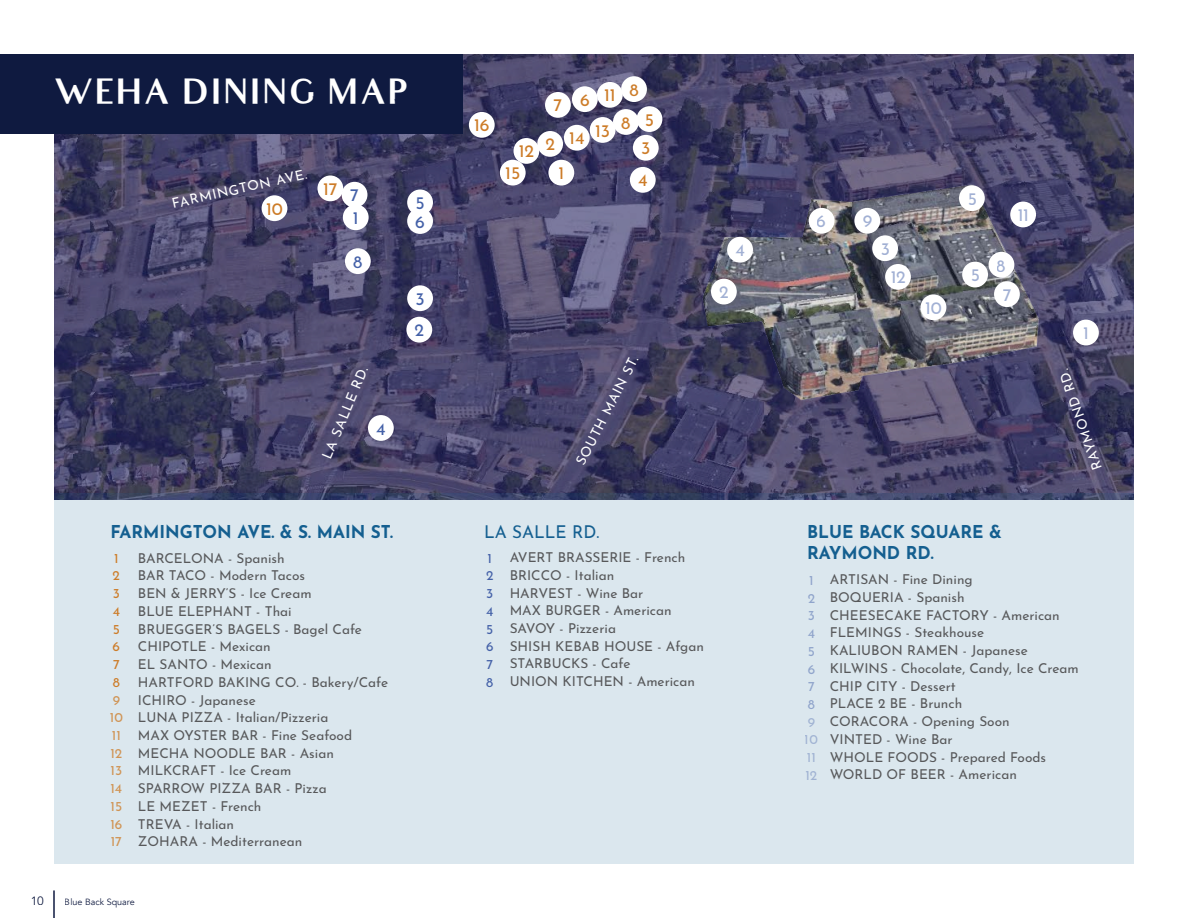
<style>
.page{position:relative;width:1188px;height:918px;background:#fff}
.page>*{position:absolute;margin:0;border:0;box-sizing:border-box;transform-origin:0 0}
.t1{font:700 33px "Audrey";letter-spacing:.05em;color:#fff}
.t2{font:700 17.7px/21.3px "Josefin Sans";color:#145f90}
.t3{font:17.7px/32.1px "Josefin Sans";color:#cd7c28}
.t4{font:17.7px/31.5px "Josefin Sans";color:#4461a8}
.t5{font:17.7px "Josefin Sans";color:#145f90}
.t6{font:13.65px/17.7px "Josefin Sans";color:#57585a}
.t7{font:13.65px "Josefin Sans";color:#fff}
.t8{font:13.65px/17.7px "Josefin Sans";color:rgb(205 124 40/.78)}
.t9{font:13.65px/17.7px "Josefin Sans";color:#4461a8;text-align:justify}
.t10{font:13.65px/17.7px "Josefin Sans";color:#cd7c28;text-align:justify}
.t11{font:13.65px/17.7px "Josefin Sans";color:rgb(68 97 168/.78)}
.t12{font:12px "Avenir";color:#0f1a40}
.t13{font:9px "Avenir";color:#0f1a40}
</style>
<div class="page">
<svg style="left:54px;top:54px;width:1080px;height:440px;background:#474467"></svg>
<img style="left:689px;top:176px;width:364px;height:239px">
<div style="left:54px;top:494px;width:1080px;height:370px;background:#dbe7ee"></div>
<div style="left:637px;top:106px;width:25px;height:26px;background:#fff;border-radius:50%"></div>
<div style="left:621px;top:76px;width:26px;height:26px;background:#fff;border-radius:50%"></div>
<div style="left:572px;top:86px;width:26px;height:26px;background:#fff;border-radius:50%"></div>
<div style="left:545px;top:92px;width:26px;height:26px;background:#fff;border-radius:50%"></div>
<div style="left:597px;top:82px;width:26px;height:26px;background:#fff;border-radius:50%"></div>
<div style="left:469px;top:112px;width:26px;height:26px;background:#fff;border-radius:50%"></div>
<div style="left:317px;top:176px;width:26px;height:25px;background:#fff;border-radius:50%"></div>
<div style="left:343px;top:204px;width:26px;height:26px;background:#fff;border-radius:50%"></div>
<div style="left:342px;top:182px;width:25px;height:26px;background:#fff;border-radius:50%"></div>
<div style="left:407px;top:190px;width:26px;height:25px;background:#fff;border-radius:50%"></div>
<div style="left:407px;top:285px;width:26px;height:26px;background:#fff;border-radius:50%"></div>
<div style="left:406px;top:317px;width:26px;height:26px;background:#fff;border-radius:50%"></div>
<div style="left:368px;top:415px;width:26px;height:26px;background:#fff;border-radius:50%"></div>
<div style="left:345px;top:248px;width:26px;height:26px;background:#fff;border-radius:50%"></div>
<div style="left:262px;top:195px;width:25px;height:26px;background:#fff;border-radius:50%"></div>
<div style="left:537px;top:131px;width:26px;height:26px;background:#fff;border-radius:50%"></div>
<div style="left:564px;top:125px;width:26px;height:26px;background:#fff;border-radius:50%"></div>
<div style="left:514px;top:138px;width:25px;height:26px;background:#fff;border-radius:50%"></div>
<div style="left:548px;top:160px;width:26px;height:26px;background:#fff;border-radius:50%"></div>
<div style="left:590px;top:117px;width:26px;height:26px;background:#fff;border-radius:50%"></div>
<div style="left:613px;top:109px;width:26px;height:26px;background:#fff;border-radius:50%"></div>
<div style="left:633px;top:135px;width:26px;height:26px;background:#fff;border-radius:50%"></div>
<div style="left:630px;top:167px;width:26px;height:26px;background:#fff;border-radius:50%"></div>
<div style="left:500px;top:160px;width:26px;height:26px;background:#fff;border-radius:50%"></div>
<div style="left:407px;top:208px;width:26px;height:26px;background:#fff;border-radius:50%"></div>
<div style="left:1010px;top:202px;width:26px;height:25px;background:#fff;border-radius:50%"></div>
<div style="left:1073px;top:320px;width:26px;height:25px;background:#fff;border-radius:50%"></div>
<div style="left:921px;top:294px;width:25px;height:26px;background:#fff;border-radius:50%"></div>
<div style="left:962px;top:262px;width:26px;height:25px;background:#fff;border-radius:50%"></div>
<div style="left:994px;top:281px;width:26px;height:26px;background:#fff;border-radius:50%"></div>
<div style="left:989px;top:252px;width:25px;height:26px;background:#fff;border-radius:50%"></div>
<div style="left:959px;top:185px;width:26px;height:26px;background:#fff;border-radius:50%"></div>
<div style="left:885px;top:264px;width:26px;height:26px;background:#fff;border-radius:50%"></div>
<div style="left:809px;top:208px;width:26px;height:26px;background:#fff;border-radius:50%"></div>
<div style="left:872px;top:235px;width:26px;height:26px;background:#fff;border-radius:50%"></div>
<div style="left:854px;top:208px;width:26px;height:26px;background:#fff;border-radius:50%"></div>
<div style="left:727px;top:237px;width:26px;height:26px;background:#fff;border-radius:50%"></div>
<div style="left:711px;top:279px;width:26px;height:25px;background:#fff;border-radius:50%"></div>
<div style="left:0;top:54px;width:462px;height:79px;background:#0f1a40"></div>
<hr style="left:53px;top:890px;width:2px;height:28px;background:#0f1a40">
<p class="t1" style="left:54px;top:73px;width:356px">WEHA DINING MAP</p>
<p class="t7" style="left:170px;top:193px;width:139px;rotate:-13deg">FARMINGTON AVE.</p>
<p class="t3" style="left:266px;top:190px;width:18px">10</p>
<p class="t3" style="left:323px;top:171px;width:16px">17</p>
<p class="t4" style="left:350px;top:177px;width:10px">7</p>
<p class="t4" style="left:353px;top:200px;width:7px">1</p>
<p class="t4" style="left:353px;top:244px;width:11px">8</p>
<p class="t7" style="left:315px;top:454px;width:101px;rotate:-67deg">LA SALLE RD.</p>
<p class="t4" style="left:376px;top:410px;width:11px">4</p>
<p class="t4" style="left:415px;top:185px;width:11px">5</p>
<p class="t4" style="left:415px;top:203px;width:11px">6</p>
<p class="t4" style="left:415px;top:281px;width:12px">3<br>2</p>
<p class="t2" style="left:110px;top:519px;width:284px">FARMINGTON AVE. &amp; S. MAIN ST.</p>
<p class="t6" style="left:138px;top:547px;width:252px">BARCELONA - Spanish<br>BAR TACO - Modern Tacos<br>BEN &amp; JERRY’S - Ice Cream<br>BLUE ELEPHANT - Thai<br>BRUEGGER’S BAGELS - Bagel Cafe<br>CHIPOTLE - Mexican<br>EL SANTO - Mexican<br>HARTFORD BAKING CO. - Bakery/Cafe<br>ICHIRO - Japanese<br>LUNA PIZZA - Italian/Pizzeria<br>MAX OYSTER BAR - Fine Seafood<br>MECHA NOODLE BAR - Asian<br>MILKCRAFT - Ice Cream<br>SPARROW PIZZA BAR - Pizza<br>LE MEZET - French<br>TREVA - Italian<br>ZOHARA - Mediterranean</p>
<p class="t10" style="left:113px;top:547px;width:9px">1<br>2<br>3<br>4<br>5<br>6<br>7<br>8</p>
<p class="t8" style="left:110px;top:689px;width:15px">9<br>10<br>11<br>12<br>13<br>14<br>15<br>16<br>17</p>
<p class="t12" style="left:30px;top:894px;width:15px">10</p>
<p class="t13" style="left:65px;top:896px;width:71px">Blue Back Square</p>
<p class="t3" style="left:474px;top:107px;width:17px">16</p>
<p class="t3" style="left:519px;top:133px;width:17px">12</p>
<p class="t3" style="left:505px;top:155px;width:17px">15</p>
<p class="t3" style="left:554px;top:87px;width:10px">7</p>
<p class="t3" style="left:580px;top:81px;width:11px">6</p>
<p class="t3" style="left:604px;top:77px;width:13px">11</p>
<p class="t3" style="left:629px;top:71px;width:11px">8</p>
<p class="t3" style="left:545px;top:120px;width:41px">2 14</p>
<p class="t3" style="left:558px;top:155px;width:7px">1</p>
<p class="t3" style="left:595px;top:112px;width:37px">13 8</p>
<p class="t3" style="left:645px;top:101px;width:11px">5</p>
<p class="t3" style="left:638px;top:130px;width:14px">3<br>4</p>
<p class="t4" style="left:735px;top:232px;width:11px">4</p>
<p class="t4" style="left:719px;top:274px;width:11px">2</p>
<p class="t4" style="left:817px;top:203px;width:11px">6</p>
<p class="t4" style="left:863px;top:203px;width:11px">9</p>
<p class="t4" style="left:880px;top:231px;width:11px">3</p>
<p class="t4" style="left:890px;top:259px;width:17px">12</p>
<p class="t4" style="left:925px;top:290px;width:18px">10</p>
<p class="t4" style="left:967px;top:181px;width:11px">5</p>
<p class="t4" style="left:971px;top:257px;width:11px">5</p>
<p class="t4" style="left:1017px;top:197px;width:13px">11</p>
<p class="t4" style="left:997px;top:248px;width:11px">8</p>
<p class="t4" style="left:1003px;top:277px;width:10px">7</p>
<p class="t4" style="left:1083px;top:315px;width:7px">1</p>
<p class="t7" style="left:570px;top:459px;width:122px;rotate:-63deg">SOUTH MAIN ST.</p>
<p class="t7" style="left:1087px;top:473px;width:107px;rotate:-109deg">RAYMOND RD.</p>
<p class="t5" style="left:484px;top:517px;width:117px">LA SALLE RD.</p>
<p class="t6" style="left:510px;top:547px;width:196px">AVERT BRASSERIE - French<br>BRICCO - Italian<br>HARVEST - Wine Bar<br>MAX BURGER - American<br>SAVOY - Pizzeria<br>SHISH KEBAB HOUSE - Afgan<br>STARBUCKS - Cafe<br>UNION KITCHEN - American</p>
<p class="t9" style="left:486px;top:547px;width:9px">1<br>2<br>3<br>4<br>5<br>6<br>7<br>8</p>
<p class="t2" style="left:807px;top:519px;width:196px">BLUE BACK SQUARE &amp;<br>RAYMOND RD.</p>
<p class="t6" style="left:830px;top:569px;width:250px">ARTISAN - Fine Dining<br>BOQUERIA - Spanish<br>CHEESECAKE FACTORY - American<br>FLEMINGS - Steakhouse<br>KALIUBON RAMEN - Japanese<br>KILWINS - Chocolate, Candy, Ice Cream<br>CHIP CITY - Dessert<br>PLACE 2 BE - Brunch<br>CORACORA - Opening Soon<br>VINTED - Wine Bar<br>WHOLE FOODS - Prepared Foods<br>WORLD OF BEER - American</p>
<p class="t9" style="left:808px;top:570px;width:9px">1<br>2<br>3<br>4<br>5<br>6<br>7<br>8</p>
<p class="t11" style="left:805px;top:711px;width:15px">9<br>10<br>11<br>12</p>
</div>
